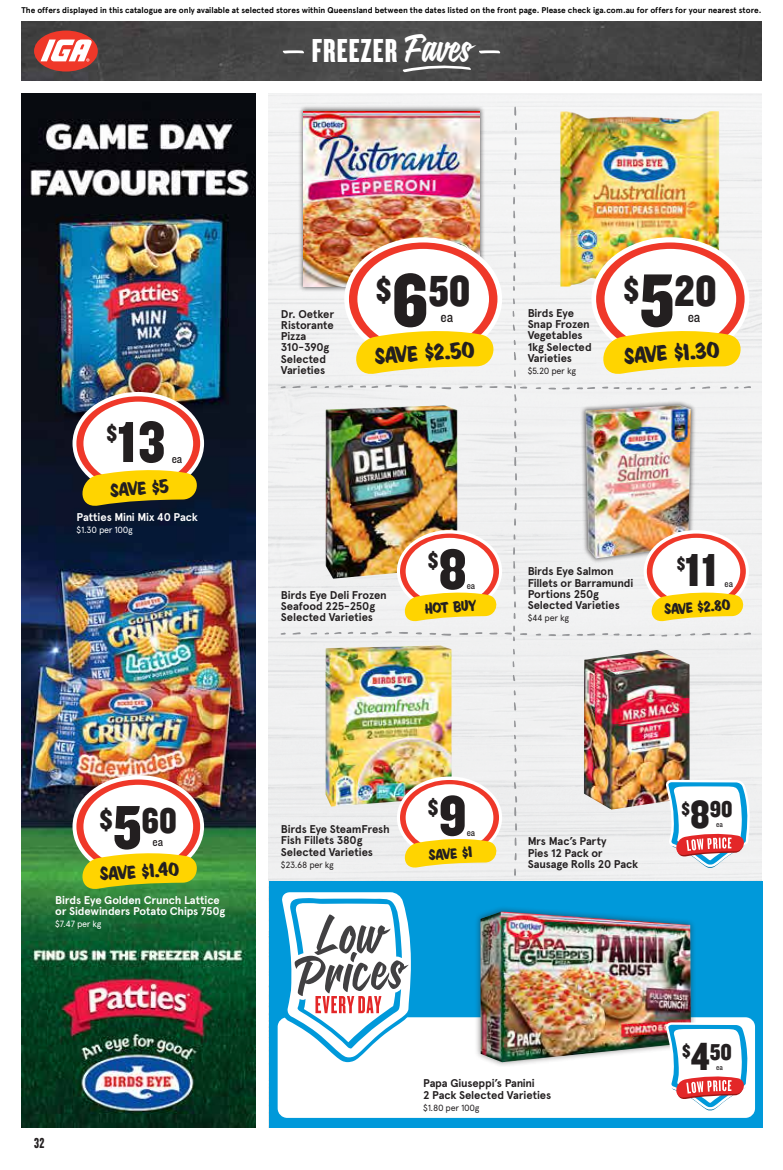
<style>
.page{position:relative;width:783px;height:1170px;background:#fff}
.page>*{position:absolute;margin:0;border:0;box-sizing:border-box;transform-origin:0 0}
.t1{font:60px "Knockout 70 Full Welterwt";color:#231f20}
.t2{font:58.5px "Knockout 70 Full Welterwt";color:#231f20}
.t3{font:48px "Knockout 70 Full Welterwt";color:#231f20}
.t4{font:45.15px "Knockout 70 Full Welterwt";color:#231f20}
.t5{font:37.2px "Knockout 70 Full Welterwt";color:#231f20}
.t6{font:34.5px "Knockout 68 Full Featherwt";letter-spacing:.03em;color:#fff}
.t7{font:33.6px "Knockout 70 Full Welterwt";color:#231f20}
.t8{font:28.35px "Knockout 70 Full Welterwt";color:#231f20}
.t9{font:25.05px "Sign Painter House Showcard";color:#231f20}
.t10{font:23.85px "Knockout 70 Full Welterwt";color:#231f20}
.t11{font:22.95px "Knockout 70 Full Welterwt";color:#231f20}
.t12{font:22.8px "Knockout 70 Full Welterwt";color:#231f20}
.t13{font:20.85px "Sign Painter House Showcard";color:#231f20}
.t14{font:18.3px "Knockout 70 Full Welterwt";color:#231f20}
.t15{font:18.15px "Knockout 70 Full Welterwt";color:#231f20}
.t16{font:16.65px "Sign Painter House Showcard";color:#231f20}
.t17{font:15.15px "Knockout 30 Junior Welterwt";color:#231f20}
.t18{font:15px "Knockout 68 Full Featherwt";color:#231f20}
.t19{font:12.6px "Knockout 30 Junior Welterwt";color:#231f20}
.t20{font:700 11.25px/11.2px "Apercu";letter-spacing:-.01em;color:#231f20}
.t21{font:700 11.25px/11.2px "Apercu";letter-spacing:-.015em;color:#fff}
.t22{font:10.05px "Knockout 30 Junior Welterwt";color:#231f20}
.t23{font:9px "Apercu";letter-spacing:-.035em;color:#231f20}
.t24{font:9px "Apercu";letter-spacing:-.035em;color:#fff}
.t25{font:700 8.25px "Apercu";color:#000}
.t26{font:8.1px "Knockout 30 Junior Welterwt";color:#231f20}
.s1{font-family:"Signalist";font-size:49.5px}
.s2{font-size:77.4px}
.s3{font-size:63.75px}
.s4{font-size:40.8px}
</style>
<div class="page">
<img style="left:21px;top:94px;width:234px;height:1032px">
<img style="left:21px;top:21px;width:740px;height:60px">
<div style="left:34px;top:31px;width:64px;height:41px;background:#ef3829;border-radius:50%"></div>
<svg style="left:40px;top:39px;width:52px;height:23px"></svg>
<svg style="left:281px;top:50px;width:24px;height:4px"></svg>
<svg style="left:477px;top:50px;width:24px;height:4px"></svg>
<svg style="left:401px;top:64px;width:71px;height:8px"></svg>
<div style="left:269px;top:880px;width:493px;height:247px;background:#0099da"></div>
<div style="left:277px;top:1017px;width:477px;height:100px;background:#fff;border-radius:10px"></div>
<div style="left:474px;top:905px;width:222px;height:162px;background:#231f20;opacity:.5"></div>
<img style="left:480px;top:911px;width:210px;height:151px">
<svg style="left:72px;top:392px;width:132px;height:103px"></svg>
<div style="left:76px;top:396px;width:124px;height:94px;background:#ef3829;border-radius:50%"></div>
<div style="left:83px;top:401px;width:110px;height:84px;background:#fff;border-radius:50%"></div>
<svg style="left:76px;top:468px;width:126px;height:41px"></svg>
<svg style="left:72px;top:775px;width:132px;height:103px"></svg>
<div style="left:76px;top:779px;width:124px;height:94px;background:#ef3829;border-radius:50%"></div>
<div style="left:83px;top:784px;width:110px;height:84px;background:#fff;border-radius:50%"></div>
<svg style="left:76px;top:851px;width:126px;height:41px"></svg>
<svg style="left:277px;top:892px;width:136px;height:170px"></svg>
<svg style="left:666px;top:999px;width:83px;height:112px"></svg>
<img style="left:276px;top:106px;width:475px;height:774px">
<p class="t25" style="left:21px;top:5px;width:741px">The offers displayed in this catalogue are only available at selected stores within Queensland between the dates listed on the front page. Please check iga.com.au for offers for your nearest store.</p>
<h3 class="t6" style="left:312px;top:29px;width:160px">FREEZER<span class="s1">Faves</span></h3>
<h3 class="t11" style="left:107px;top:419px;width:12px">$</h3>
<h1 class="t1" style="left:117px;top:403px;width:49px">13</h1>
<p class="t19" style="left:172px;top:450px;width:12px">ea</p>
<h3 class="t13" style="left:110px;top:478px;width:60px;rotate:-4deg">SAVE $5</h3>
<p class="t21" style="left:77px;top:511px;width:123px">Patties Mini Mix 40 Pack</p>
<p class="t24" style="left:77px;top:524px;width:58px">$1.30 per 100g</p>
<h3 class="t7" style="left:376px;top:268px;width:17px">$</h3>
<h3 class="t4" style="left:391px;top:261px;width:80px"><span class="s2">6</span>50</h3>
<p class="t20" style="left:281px;top:308px;width:55px">Dr. Oetker<br>Ristorante<br>Pizza<br>310‑390g<br>Selected<br>Varieties</p>
<p class="t20" style="left:527px;top:307px;width:66px">Birds Eye<br>Snap Frozen<br>Vegetables<br>1kg Selected<br>Varieties</p>
<h3 class="t17" style="left:440px;top:307px;width:14px">ea</h3>
<h3 class="t9" style="left:374px;top:342px;width:101px;rotate:-4deg">SAVE $2.50</h3>
<p class="t23" style="left:527px;top:365px;width:50px">$5.20 per kg</p>
<h3 class="t7" style="left:623px;top:268px;width:17px">$</h3>
<h3 class="t4" style="left:639px;top:261px;width:79px"><span class="s2">5</span>20</h3>
<h3 class="t17" style="left:687px;top:307px;width:14px">ea</h3>
<h3 class="t9" style="left:623px;top:341px;width:97px;rotate:-4deg">SAVE $1.30</h3>
<p class="t20" style="left:281px;top:589px;width:107px">Birds Eye Deli Frozen<br>Seafood 225‑250g<br>Selected Varieties</p>
<h3 class="t12" style="left:427px;top:546px;width:12px">$</h3>
<h2 class="t2" style="left:438px;top:531px;width:30px">8</h2>
<p class="t22" style="left:466px;top:579px;width:10px">ea</p>
<h3 class="t16" style="left:424px;top:599px;width:53px;rotate:-4deg">HOT BUY</h3>
<p class="t20" style="left:527px;top:566px;width:107px">Birds Eye Salmon<br>Fillets or Barramundi<br>Portions 250g<br>Selected Varieties</p>
<p class="t23" style="left:527px;top:612px;width:43px">$44 per kg</p>
<h3 class="t14" style="left:676px;top:551px;width:10px">$</h3>
<h3 class="t3" style="left:685px;top:539px;width:34px">11</h3>
<p class="t22" style="left:724px;top:576px;width:10px">ea</p>
<h3 class="t16" style="left:663px;top:599px;width:68px;rotate:-4deg">SAVE $2.80</h3>
<h3 class="t8" style="left:99px;top:800px;width:15px">$</h3>
<h3 class="t5" style="left:113px;top:796px;width:66px"><span class="s3">5</span>60</h3>
<p class="t19" style="left:152px;top:833px;width:12px">ea</p>
<h3 class="t13" style="left:99px;top:861px;width:80px;rotate:-4deg">SAVE $1.40</h3>
<p class="t21" style="left:55px;top:894px;width:171px">Birds Eye Golden Crunch Lattice or Sidewinders Potato Chips 750g</p>
<p class="t24" style="left:55px;top:918px;width:48px">$7.47 per kg</p>
<h3 class="t18" style="left:34px;top:1133px;width:12px">32</h3>
<p class="t20" style="left:281px;top:823px;width:110px">Birds Eye SteamFresh<br>Fish Fillets 380g<br>Selected Varieties</p>
<p class="t23" style="left:281px;top:859px;width:54px">$23.68 per kg</p>
<h3 class="t12" style="left:428px;top:792px;width:12px">$</h3>
<h2 class="t2" style="left:438px;top:778px;width:30px">9</h2>
<p class="t22" style="left:466px;top:825px;width:10px">ea</p>
<h3 class="t16" style="left:428px;top:845px;width:45px;rotate:-4deg">SAVE $1</h3>
<p class="t20" style="left:527px;top:835px;width:112px">Mrs Mac’s Party<br>Pies 12 Pack or<br>Sausage Rolls 20 Pack</p>
<h3 class="t15" style="left:681px;top:796px;width:10px">$</h3>
<h3 class="t10" style="left:689px;top:793px;width:44px"><span class="s4">8</span>90</h3>
<p class="t26" style="left:716px;top:818px;width:8px">ea</p>
<p class="t20" style="left:423px;top:1077px;width:129px">Papa Giuseppi’s Panini<br>2 Pack Selected Varieties</p>
<p class="t23" style="left:423px;top:1101px;width:58px">$1.80 per 100g</p>
<h3 class="t15" style="left:682px;top:1039px;width:10px">$</h3>
<h3 class="t10" style="left:690px;top:1036px;width:43px"><span class="s4">4</span>50</h3>
<p class="t26" style="left:716px;top:1061px;width:8px">ea</p>
</div>
